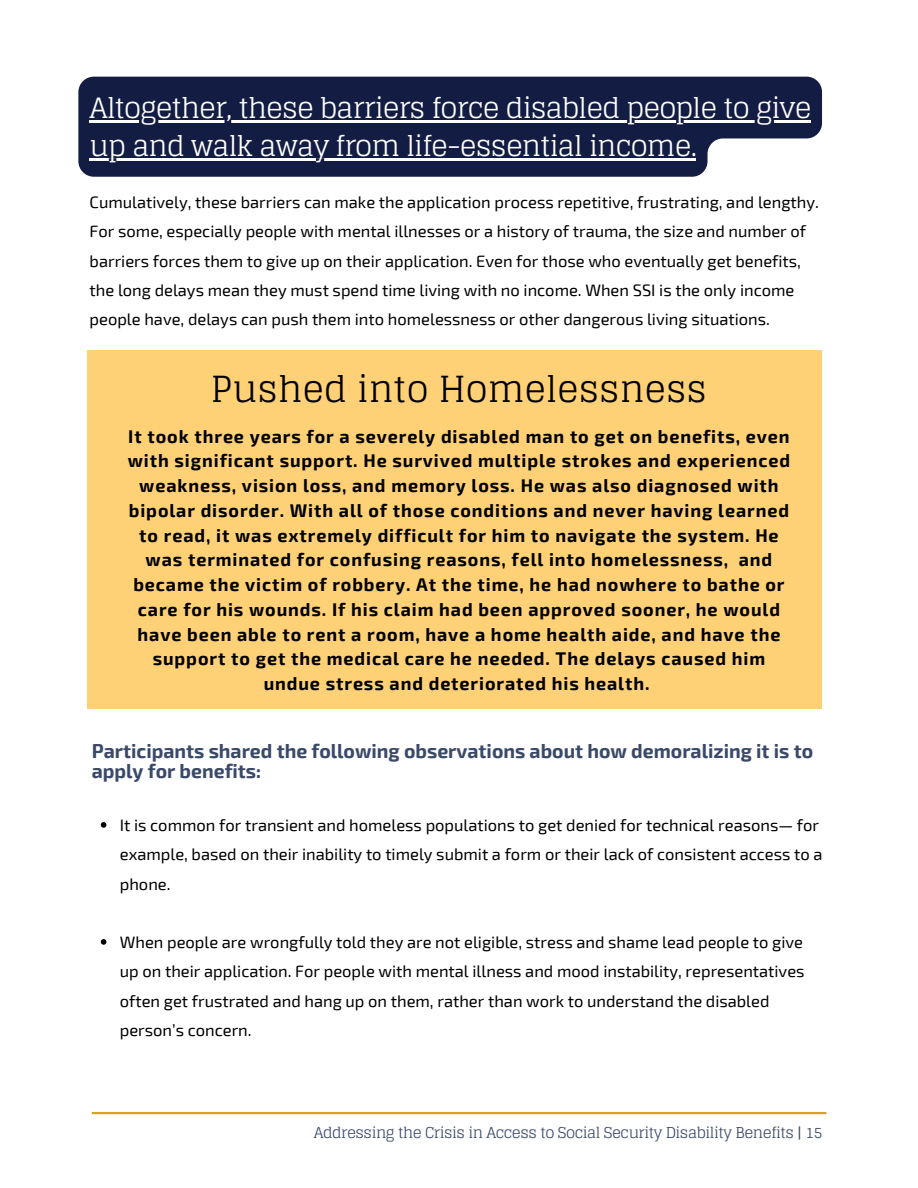
<style>
.page{position:relative;width:918px;height:1188px;background:#fff}
.page>*{position:absolute;margin:0;border:0;box-sizing:border-box;transform-origin:0 0}
.t1{font:36px "Glegoo";color:#000}
.t2{font:28.05px/38.2px "Glegoo";letter-spacing:-.03em;color:#fff}
.t3{font:700 19.5px/20.2px "Exo 2";color:#3b4969}
.t4{font:700 18px/24.8px "Exo 2";letter-spacing:.05em;color:#000;text-align:center}
.t5{font:16.5px/29.2px "Exo 2";color:#000}
.t6{font:15px "Glegoo";letter-spacing:-.03em;color:#3b4969}
</style>
<div class="page">
<svg style="left:78px;top:77px;width:744px;height:100px;fill:#131d44"></svg>
<hr style="left:90px;top:120px;width:721px;height:3px;background:#fff">
<hr style="left:90px;top:159px;width:606px;height:2px;background:#fff">
<div style="left:87px;top:350px;width:735px;height:359px;background:#ffd177"></div>
<svg style="left:101px;top:822px;width:5px;height:6px"></svg>
<svg style="left:101px;top:939px;width:5px;height:6px"></svg>
<hr style="left:92px;top:1112px;width:734px;height:2px;background:#d2a421">
<h2 class="t2" style="left:90px;top:89px;width:723px">Altogether, these barriers force disabled people to give up and walk away from life-essential income.</h2>
<p class="t5" style="left:90px;top:187px;width:731px">Cumulatively, these barriers can make the application process repetitive, frustrating, and lengthy.<br>For some, especially people with mental illnesses or a history of trauma, the size and number of barriers forces them to give up on their application. Even for those who eventually get benefits, the long delays mean they must spend time living with no income. When SSI is the only income people have, delays can push them into homelessness or other dangerous living situations.</p>
<h1 class="t1" style="left:211px;top:369px;width:498px">Pushed into Homelessness</h1>
<p class="t4" style="left:128px;top:423px;width:664px">It took three years for a severely disabled man to get on benefits, even with significant support. He survived multiple strokes and experienced weakness, vision loss, and memory loss. He was also diagnosed with bipolar disorder. With all of those conditions and never having learned to read, it was extremely difficult for him to navigate the system. He was terminated for confusing reasons, fell into homelessness, and became the victim of robbery. At the time, he had nowhere to bathe or care for his wounds. If his claim had been approved sooner, he would have been able to rent a room, have a home health aide, and have the support to get the medical care he needed. The delays caused him undue stress and deteriorated his health.</p>
<p class="t3" style="left:92px;top:740px;width:723px">Participants shared the following observations about how demoralizing it is to apply for benefits:</p>
<p class="t5" style="left:120px;top:810px;width:704px">It is common for transient and homeless populations to get denied for technical reasons— for example, based on their inability to timely submit a form or their lack of consistent access to a phone.</p>
<p class="t5" style="left:120px;top:927px;width:686px">When people are wrongfully told they are not eligible, stress and shame lead people to give up on their application. For people with mental illness and mood instability, representatives often get frustrated and hang up on them, rather than work to understand the disabled person’s concern.</p>
<p class="t6" style="left:314px;top:1124px;width:510px">Addressing the Crisis in Access to Social Security Disability Benefits | 15</p>
</div>
